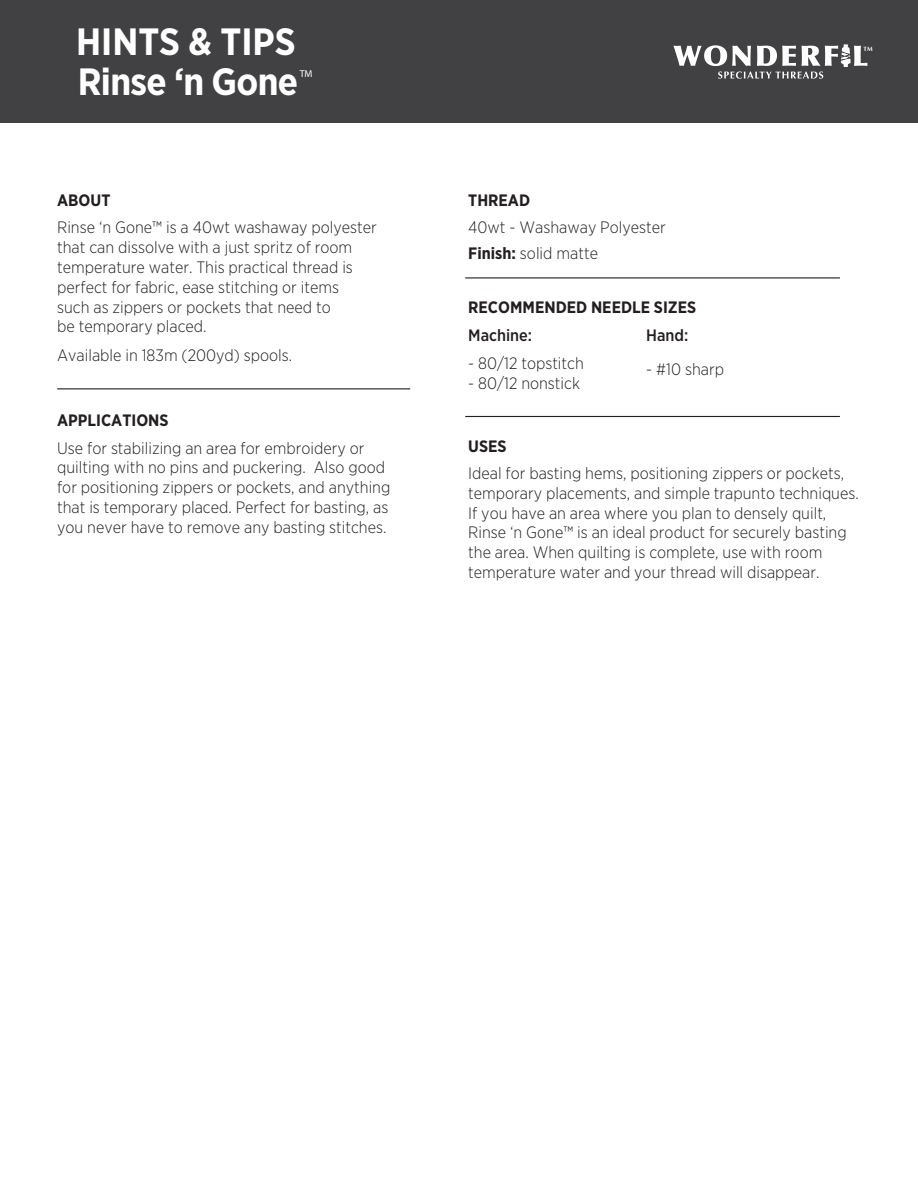
<style>
.page{position:relative;width:918px;height:1188px;background:#fff}
.page>*{position:absolute;margin:0;border:0;box-sizing:border-box;transform-origin:0 0}
.t1{font:700 37.95px/40px "Gotham Narrow";letter-spacing:-.015em;color:#fff}
.t2{font:300 16.5px/19.8px "Gotham Narrow";color:#231f20}
.t3{font:700 16.5px "Gotham Narrow";color:#231f20}
.t4{font:500 16.5px "Gotham Narrow";color:#231f20}
.t5{font:9.9px "Myriad Pro";color:#fff}
.t6{font:700 6.3px "Optima";color:#fff}
.s1{font-weight:700}
</style>
<div class="page">
<div style="left:0;top:0;width:918px;height:122px;background:#414042"></div>
<svg style="left:673px;top:44px;width:195px;height:35px"></svg>
<hr style="left:465px;top:277px;width:375px;height:1px;background:#231f20">
<hr style="left:465px;top:416px;width:375px;height:1px;background:#231f20">
<hr style="left:57px;top:388px;width:353px;height:1px;background:#231f20">
<h1 class="t1" style="left:76px;top:21px;width:224px">HINTS &amp; TIPS<br>Rinse ‘n Gone</h1>
<p class="t5" style="left:300px;top:67px;width:14px">TM</p>
<p class="t3" style="left:57px;top:190px;width:55px">ABOUT</p>
<p class="t2" style="left:57px;top:217px;width:321px">Rinse ‘n Gone™ is a 40wt washaway polyester that can dissolve with a just spritz of room temperature water. This practical thread is perfect for fabric, ease stitching or items<br>such as zippers or pockets that need to<br>be temporary placed.</p>
<p class="t2" style="left:57px;top:345px;width:237px">Available in 183m (200yd) spools.</p>
<p class="t3" style="left:468px;top:190px;width:63px">THREAD</p>
<p class="t2" style="left:468px;top:214px;width:199px;line-height:25.8px">40wt - Washaway Polyester<br><span class="s1">Finish:</span> solid matte</p>
<p class="t3" style="left:468px;top:297px;width:229px">RECOMMENDED NEEDLE SIZES</p>
<p class="t4" style="left:468px;top:324px;width:65px">Machine:</p>
<p class="t2" style="left:468px;top:353px;width:117px">- 80/12 topstitch</p>
<p class="t2" style="left:468px;top:373px;width:113px">- 80/12 nonstick</p>
<p class="t4" style="left:646px;top:324px;width:44px">Hand:</p>
<p class="t2" style="left:646px;top:359px;width:79px">- #10 sharp</p>
<p class="t6" style="left:864px;top:45px;width:11px">TM</p>
<p class="t3" style="left:57px;top:410px;width:113px">APPLICATIONS</p>
<p class="t2" style="left:57px;top:438px;width:335px">Use for stabilizing an area for embroidery or quilting with no pins and puckering. Also good for positioning zippers or pockets, and anything that is temporary placed. Perfect for basting, as you never have to remove any basting stitches.</p>
<p class="t3" style="left:468px;top:435px;width:40px">USES</p>
<p class="t2" style="left:468px;top:463px;width:392px">Ideal for basting hems, positioning zippers or pockets, temporary placements, and simple trapunto techniques.<br>If you have an area where you plan to densely quilt, Rinse ‘n Gone™ is an ideal product for securely basting the area. When quilting is complete, use with room temperature water and your thread will disappear.</p>
</div>
